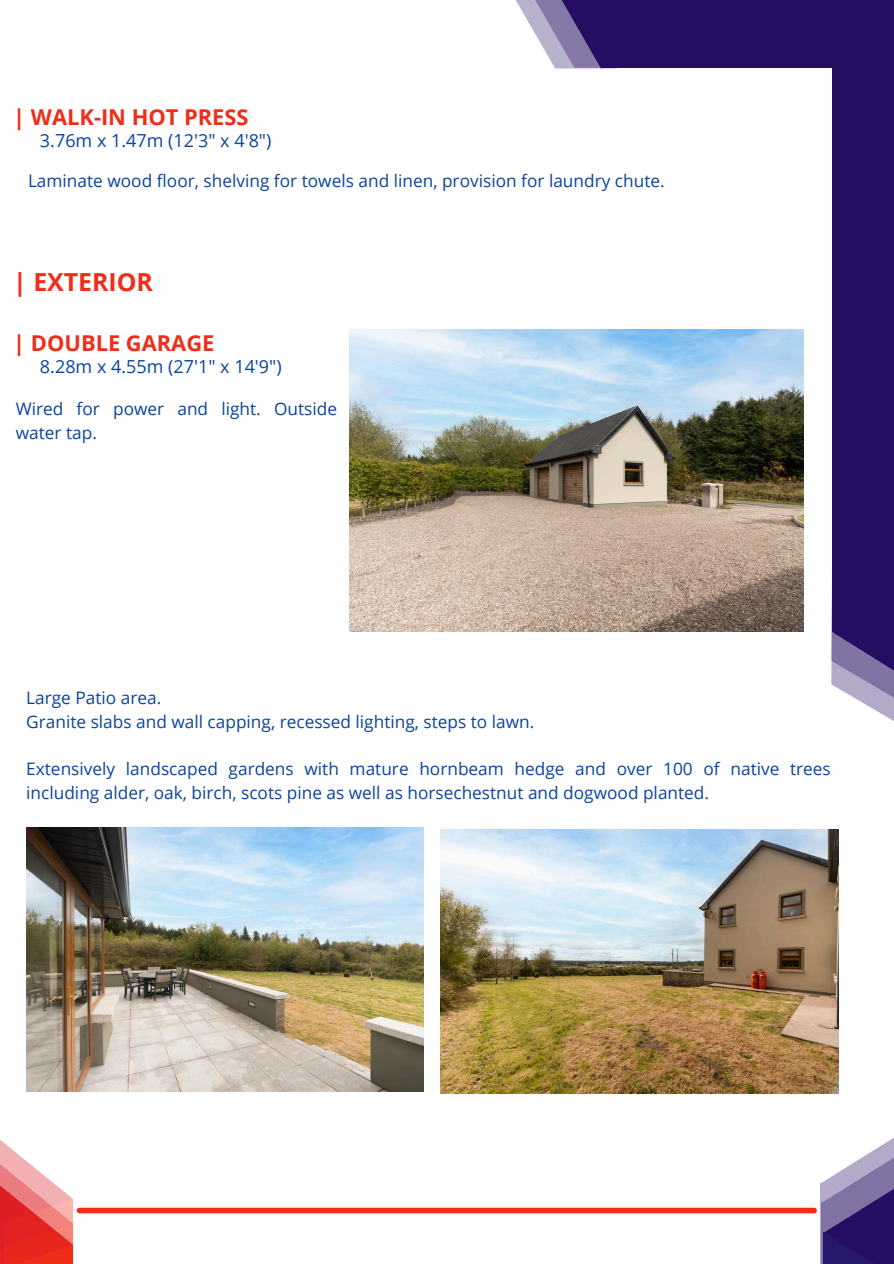
<style>
.page{position:relative;width:894px;height:1264px;background:#fff}
.page>*{position:absolute;margin:0;border:0;box-sizing:border-box;transform-origin:0 0}
.t1{font:700 24.9px "Open Sans";color:#ef2d19}
.t2{font:700 21.9px "Open Sans";color:#ef2d19}
.t3{font:18px "Open Sans";color:#08459d}
.t4{font:17.25px/23.7px "Open Sans";color:#08459d}
</style>
<div class="page">
<svg style="left:515px;top:0;width:13px;height:21px"></svg>
<svg style="left:528px;top:0;width:27px;height:68px;fill:#b9b2cd"></svg>
<div style="left:602px;top:0;width:291px;height:68px;background:#250e62"></div>
<svg style="left:831px;top:585px;width:62px;height:136px"></svg>
<div style="left:832px;top:0;width:61px;height:631px;background:#250e62"></div>
<svg style="left:832px;top:631px;width:61px;height:60px;background:#6c5d95"></svg>
<svg style="left:555px;top:0;width:62px;height:69px"></svg>
<div style="left:821px;top:1202px;width:71px;height:61px;background:#28186c"></div>
<svg style="left:820px;top:1138px;width:73px;height:116px"></svg>
<svg style="left:0;top:1140px;width:73px;height:123px"></svg>
<div style="left:79px;top:1207px;width:735px;height:6px;background:#ef2d19"></div>
<img style="left:349px;top:329px;width:454px;height:302px">
<img style="left:26px;top:827px;width:397px;height:264px">
<img style="left:440px;top:829px;width:397px;height:264px">
<p class="t2" style="left:13px;top:102px;width:237px">| WALK-IN HOT PRESS</p>
<p class="t3" style="left:40px;top:128px;width:233px">3.76m x 1.47m (12'3" x 4'8")</p>
<p class="t4" style="left:28px;top:168px;width:638px">Laminate wood floor, shelving for towels and linen, provision for laundry chute.</p>
<h1 class="t1" style="left:13px;top:264px;width:141px">| EXTERIOR</h1>
<p class="t2" style="left:13px;top:327px;width:203px">| DOUBLE GARAGE</p>
<p class="t3" style="left:40px;top:353px;width:243px">8.28m x 4.55m (27'1" x 14'9")</p>
<h2 class="t4" style="left:16px;top:396px;width:323px">Wired for power and light. Outside water tap.</h2>
<p class="t4" style="left:26px;top:685px;width:136px">Large Patio area.</p>
<p class="t4" style="left:26px;top:709px;width:509px">Granite slabs and wall capping, recessed lighting, steps to lawn.</p>
<h2 class="t4" style="left:26px;top:756px;width:805px">Extensively landscaped gardens with mature hornbeam hedge and over 100 of native trees including alder, oak, birch, scots pine as well as horsechestnut and dogwood planted.</h2>
</div>
